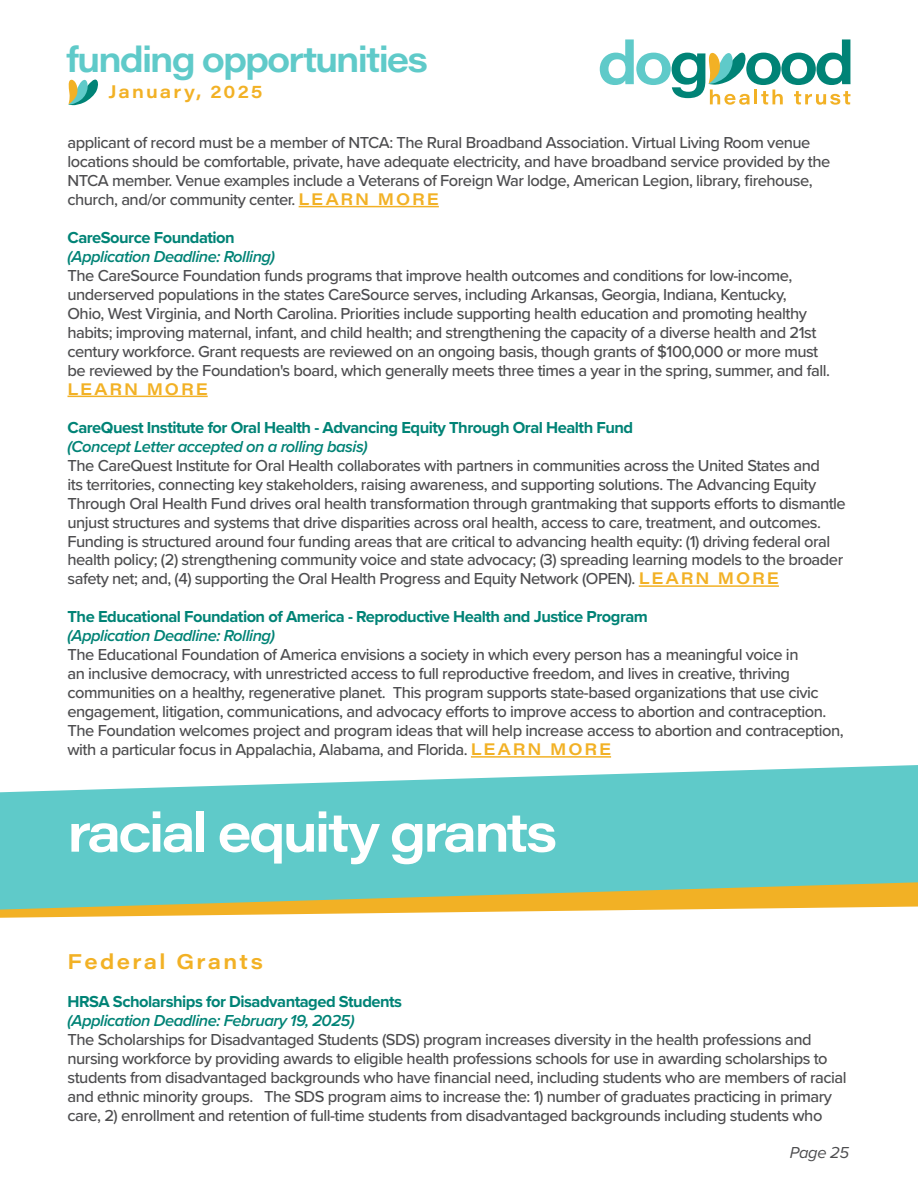
<style>
.page{position:relative;width:918px;height:1188px;background:#fff}
.page>*{position:absolute;margin:0;border:0;box-sizing:border-box;transform-origin:0 0}
.t1{font:54px "Acumin Variable Concept";letter-spacing:-.055em;color:#fff}
.t2{font:35.4px "Acumin Variable Concept";letter-spacing:-.055em;color:#5fcac9}
.t3{font:21px "Acumin Variable Concept";letter-spacing:.115em;color:#f2b125}
.t4{font:18px "Acumin Variable Concept";letter-spacing:.12em;color:#f2b125}
.t5{font:500 16.5px/19px "Proxima Nova";letter-spacing:-.03em;color:#4d4d4f}
.t6{font:700 16.5px "Proxima Nova";letter-spacing:-.03em;color:#008376}
.t7{font:italic 600 16.5px "Proxima Nova";letter-spacing:-.03em;color:#008376}
.t8{font:16.5px "Acumin Variable Concept";letter-spacing:.115em;color:#f2b125}
.t9{font:italic 16.5px "Proxima Nova";letter-spacing:-.02em;color:#4d4d4f}
.s1{font-family:"Acumin Variable Concept";font-weight:400;color:#f2b125}
</style>
<div class="page">
<svg style="left:0;top:910px;width:631px;height:8px"></svg>
<svg style="left:0;top:765px;width:918px;height:145px;background:#7cccbf"></svg>
<svg style="left:600px;top:39px;width:250px;height:66px"></svg>
<svg style="left:68px;top:80px;width:30px;height:25px"></svg>
<hr style="left:299px;top:206px;width:140px;height:1px;background:#f2b125">
<hr style="left:68px;top:396px;width:140px;height:1px;background:#f2b125">
<hr style="left:639px;top:585px;width:140px;height:2px;background:#f2b125">
<hr style="left:471px;top:756px;width:140px;height:2px;background:#f2b125">
<h2 class="t2" style="left:66px;top:35px;width:363px">funding opportunities</h2>
<p class="t4" style="left:109px;top:80px;width:156px">January, 2025</p>
<p class="t5" style="left:68px;top:132px;width:765px">applicant of record must be a member of NTCA: The Rural Broadband Association. Virtual Living Room venue locations should be comfortable, private, have adequate electricity, and have broadband service provided by the NTCA member. Venue examples include a Veterans of Foreign War lodge, American Legion, library, firehouse, church, and/or community center. <span class="s1">LE ARN MORE</span></p>
<p class="t6" style="left:68px;top:225px;width:169px">CareSource Foundation</p>
<p class="t7" style="left:68px;top:244px;width:209px">(Application Deadline: Rolling)</p>
<p class="t5" style="left:68px;top:265px;width:764px">The CareSource Foundation funds programs that improve health outcomes and conditions for low-income, underserved populations in the states CareSource serves, including Arkansas, Georgia, Indiana, Kentucky,<br>Ohio, West Virginia, and North Carolina. Priorities include supporting health education and promoting healthy habits; improving maternal, infant, and child health; and strengthening the capacity of a diverse health and 21st century workforce. Grant requests are reviewed on an ongoing basis, though grants of $100,000 or more must be reviewed by the Foundation's board, which generally meets three times a year in the spring, summer, and fall.</p>
<p class="t8" style="left:68px;top:378px;width:142px">LEARN MORE</p>
<p class="t6" style="left:68px;top:415px;width:567px">CareQuest Institute for Oral Health - Advancing Equity Through Oral Health Fund</p>
<p class="t7" style="left:68px;top:434px;width:302px">(Concept Letter accepted on a rolling basis)</p>
<p class="t5" style="left:68px;top:455px;width:780px">The CareQuest Institute for Oral Health collaborates with partners in communities across the United States and<br>its territories, connecting key stakeholders, raising awareness, and supporting solutions. The Advancing Equity Through Oral Health Fund drives oral health transformation through grantmaking that supports efforts to dismantle unjust structures and systems that drive disparities across oral health, access to care, treatment, and outcomes.<br>Funding is structured around four funding areas that are critical to advancing health equity: (1) driving federal oral health policy; (2) strengthening community voice and state advocacy; (3) spreading learning models to the broader safety net; and, (4) supporting the Oral Health Progress and Equity Network (OPEN). <span class="s1">LE ARN MORE</span></p>
<p class="t6" style="left:68px;top:605px;width:582px">The Educational Foundation of America - Reproductive Health and Justice Program</p>
<p class="t7" style="left:68px;top:624px;width:209px">(Application Deadline: Rolling)</p>
<p class="t5" style="left:68px;top:645px;width:778px">The Educational Foundation of America envisions a society in which every person has a meaningful voice in<br>an inclusive democracy, with unrestricted access to full reproductive freedom, and lives in creative, thriving communities on a healthy, regenerative planet. This program supports state-based organizations that use civic engagement, litigation, communications, and advocacy efforts to improve access to abortion and contraception.<br>The Foundation welcomes project and program ideas that will help increase access to abortion and contraception, with a particular focus in Appalachia, Alabama, and Florida. <span class="s1">LE ARN MORE</span></p>
<h1 class="t1" style="left:68px;top:796px;width:491px">racial equity grants</h1>
<p class="t3" style="left:68px;top:947px;width:197px">Federal Grants</p>
<p class="t6" style="left:68px;top:989px;width:336px">HRSA Scholarships for Disadvantaged Students</p>
<p class="t7" style="left:68px;top:1008px;width:289px">(Application Deadline: February 19, 2025)</p>
<p class="t5" style="left:68px;top:1029px;width:781px">The Scholarships for Disadvantaged Students (SDS) program increases diversity in the health professions and nursing workforce by providing awards to eligible health professions schools for use in awarding scholarships to students from disadvantaged backgrounds who have financial need, including students who are members of racial and ethnic minority groups. The SDS program aims to increase the: 1) number of graduates practicing in primary care, 2) enrollment and retention of full-time students from disadvantaged backgrounds including students who</p>
<p class="t9" style="left:790px;top:1140px;width:61px">Page 25</p>
</div>
